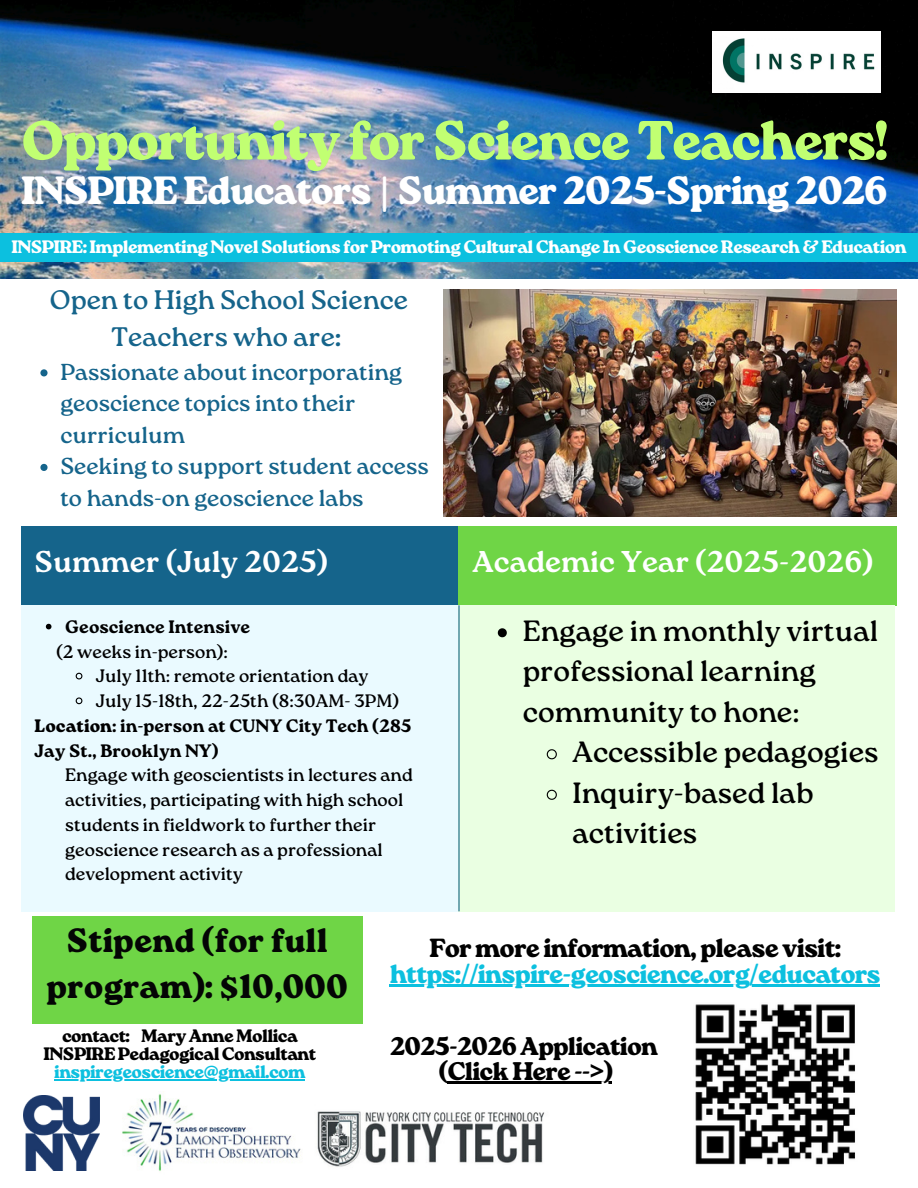
<style>
.page{position:relative;width:918px;height:1188px;background:#fff}
.page>*{position:absolute;margin:0;border:0;box-sizing:border-box;transform-origin:0 0}
.t1{font:800 55.05px "Roca One";letter-spacing:-.035em;color:#c1ff72}
.t2{font:800 39.3px "Roca One";letter-spacing:-.035em;color:#fff}
.t3{font:800 33.75px/46.2px "Roca One";color:#040505;text-align:center}
.t4{font:700 30px "Roca One";color:#fff}
.t5{font:29.25px/40.5px "Roca One";color:#000}
.t6{font:26.7px/36.6px "Roca One";color:#15648b;text-align:center}
.t7{font:800 26.25px "Roca One";letter-spacing:-.035em;color:#0cc0df}
.t8{font:800 26.25px "Roca One";letter-spacing:-.035em;color:#000}
.t9{font:800 25.5px/24.8px "Roca One";letter-spacing:-.035em;color:#000;text-align:center}
.t10{font:23.1px/31.5px "Roca One";color:#15648b}
.t11{font:18px/24.8px "Roca One";color:#000}
.t12{font:800 18px "Roca One";letter-spacing:-.035em;color:#fff}
.t13{font:18px/24.8px "Roca One Bl";color:#000}
.t14{font:800 18px "Roca One";letter-spacing:-.035em;color:#000}
.t15{font:800 18px "Roca One";letter-spacing:-.035em;color:#0cc0df}
.s1{font-weight:700}
.s2{font-family:"Roca One";font-weight:800}
.s3{font-family:"Noto Sans";font-weight:700}
</style>
<div class="page">
<img style="left:0;top:0;width:918px;height:279px">
<img style="left:713px;top:31px;width:167px;height:61px">
<img style="left:443px;top:290px;width:454px;height:227px">
<img style="left:24px;top:1096px;width:75px;height:74px">
<img style="left:122px;top:1091px;width:179px;height:80px">
<img style="left:317px;top:1111px;width:228px;height:56px">
<div style="left:21px;top:527px;width:438px;height:78px;background:#15648b"></div>
<div style="left:459px;top:527px;width:438px;height:78px;background:#6fd546"></div>
<div style="left:21px;top:605px;width:438px;height:306px;background:#eafaff"></div>
<div style="left:459px;top:605px;width:436px;height:306px;background:#eaffe2"></div>
<svg style="left:46px;top:624px;width:5px;height:5px"></svg>
<svg style="left:75px;top:672px;width:8px;height:8px"></svg>
<svg style="left:75px;top:697px;width:8px;height:8px"></svg>
<svg style="left:498px;top:628px;width:9px;height:9px"></svg>
<svg style="left:546px;top:749px;width:11px;height:11px"></svg>
<svg style="left:546px;top:789px;width:11px;height:11px"></svg>
<hr style="left:458px;top:605px;width:2px;height:306px;background:#15648b">
<div style="left:0;top:233px;width:918px;height:29px;background:#0cc0df"></div>
<div style="left:32px;top:916px;width:331px;height:108px;background:#6fd546"></div>
<img style="left:695px;top:1004px;width:160px;height:161px">
<svg style="left:40px;top:369px;width:8px;height:7px"></svg>
<svg style="left:40px;top:464px;width:8px;height:7px"></svg>
<hr style="left:390px;top:985px;width:490px;height:2px;background:#0cc0df">
<hr style="left:448px;top:1082px;width:164px;height:2px;background:#000">
<hr style="left:54px;top:1079px;width:251px;height:2px;background:#0cc0df">
<p class="t1" style="left:21px;top:108px;width:868px">Opportunity for Science Teachers!</p>
<p class="t2" style="left:21px;top:167px;width:868px">INSPIRE Educators | Summer 2025-Spring 2026</p>
<p class="t12" style="left:11px;top:236px;width:897px">INSPIRE: Implementing Novel Solutions for Promoting Cultural Change In Geoscience Research &amp; Education</p>
<p class="t6" style="left:50px;top:282px;width:360px">Open to High School Science<br>Teachers who are<span class="s1">:</span></p>
<p class="t10" style="left:60px;top:356px;width:343px">Passionate about incorporating geoscience topics into their curriculum</p>
<p class="t10" style="left:60px;top:450px;width:370px">Seeking to support student access to hands-on geoscience labs</p>
<p class="t4" style="left:35px;top:544px;width:295px">Summer (July 2025)</p>
<p class="t4" style="left:472px;top:544px;width:402px">Academic Year (2025-2026)</p>
<h1 class="t13" style="left:65px;top:614px;width:187px">Geoscience Intensive</h1>
<p class="t11" style="left:56px;top:639px;width:173px">(2 weeks in-person):</p>
<h4 class="t11" style="left:96px;top:664px;width:274px">July 11th: remote orientation day</h4>
<p class="t11" style="left:96px;top:688px;width:305px">July 15-18th, 22-25th (8:30AM- 3PM)</p>
<p class="t13" style="left:35px;top:713px;width:378px"><span class="s2">Location</span>: in-person at CUNY City Tech (285<br>Jay St., Brooklyn NY)</p>
<p class="t11" style="left:65px;top:763px;width:349px">Engage with geoscientists in lectures and activities, participating with high school students in fieldwork to further their geoscience research as a professional development activity</p>
<p class="t5" style="left:523px;top:610px;width:357px">Engage in monthly virtual professional learning community to hone:</p>
<p class="t5" style="left:573px;top:732px;width:308px">Accessible pedagogies</p>
<p class="t5" style="left:573px;top:772px;width:243px">Inquiry-based lab activities</p>
<p class="t3" style="left:47px;top:917px;width:303px">Stipend (for full program): $10,000</p>
<p class="t14" style="left:62px;top:1026px;width:237px">contact: Mary Anne Mollica</p>
<p class="t14" style="left:44px;top:1044px;width:274px">INSPIRE Pedagogical Consultant</p>
<p class="t15" style="left:54px;top:1062px;width:253px">inspiregeoscience@gmail.com</p>
<p class="t8" style="left:429px;top:932px;width:413px">For more information, please visit:</p>
<p class="t7" style="left:390px;top:958px;width:492px">https://inspire-geoscience.org/educators</p>
<h2 class="t9" style="left:390px;top:1034px;width:270px">2025-2026 Application (Click Here --<span class="s3">&gt;</span>)</h2>
</div>
